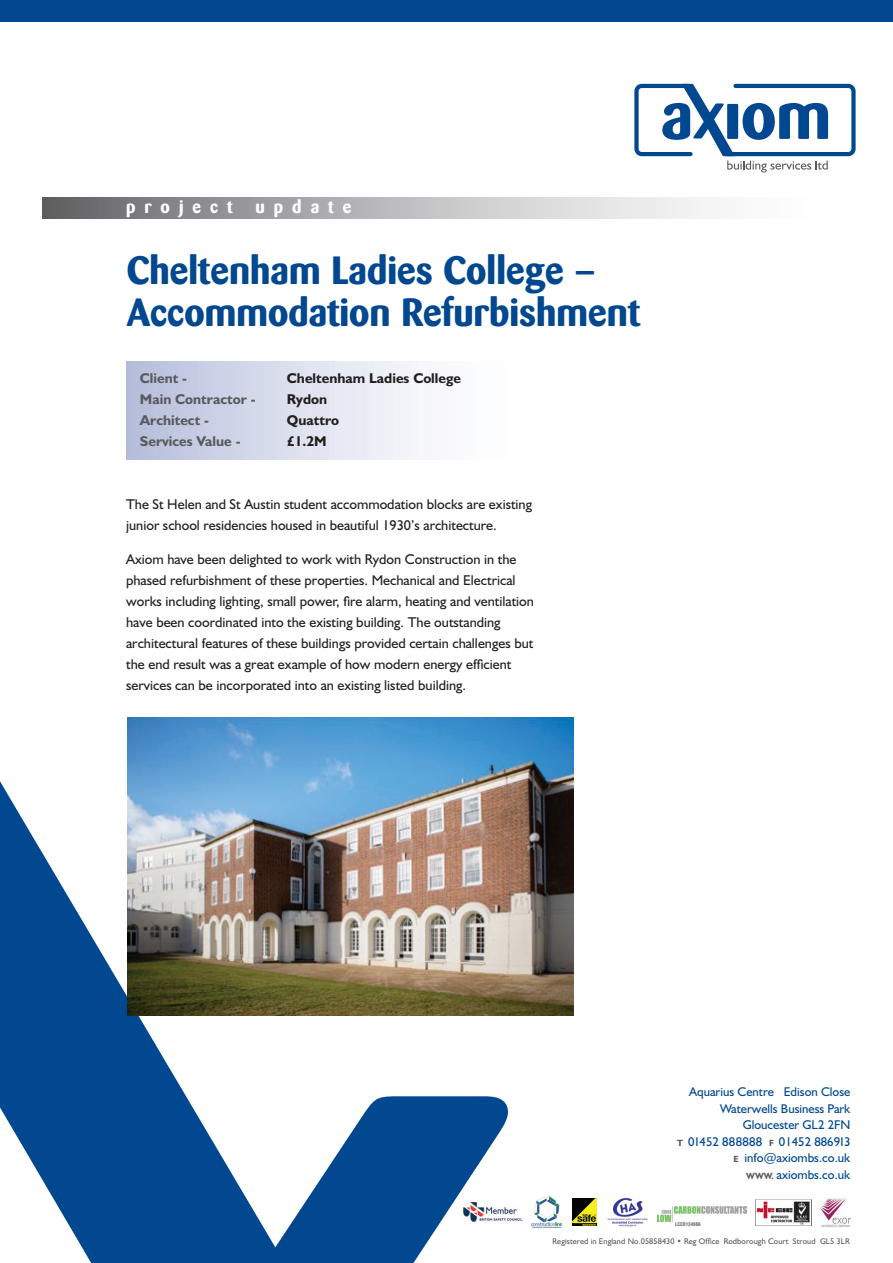
<style>
.page{position:relative;width:893px;height:1263px;background:#fff}
.page>*{position:absolute;margin:0;border:0;box-sizing:border-box;transform-origin:0 0}
.t1{font:700 39px/42px "Barmeno";color:#014890}
.t2{font:700 18px "Barmeno";letter-spacing:.5em;color:#fff}
.t3{font:14.25px/21px "Humanist 521 BT";color:#231f20}
.t4{font:700 14.25px "Humanist 521 BT";color:#5a5a5d}
.t5{font:700 14.25px "Humanist 521 BT";color:#231f20}
.t6{font:12.75px/16.5px "Humanist 521 BT";color:#014890;text-align:right}
.t7{font:8.25px "Humanist 521 BT";letter-spacing:.01em;color:#5a5a5d}
.t8{font:700 condensed 4.95px "Swiss 721 BT";color:#5a5a5d}
.s1{font-weight:700;font-size:9px;color:#5a5a5d}
</style>
<div class="page">
<svg style="left:43px;top:197px;width:669px;height:22px"></svg>
<svg style="left:634px;top:83px;width:222px;height:89px"></svg>
<svg style="left:0;top:781px;width:508px;height:482px;fill:#014890"></svg>
<div style="left:0;top:0;width:893px;height:21px;background:#014890"></div>
<img style="left:126px;top:717px;width:448px;height:299px">
<img style="left:755px;top:1199px;width:56px;height:26px">
<img style="left:607px;top:1197px;width:41px;height:30px">
<img style="left:531px;top:1196px;width:31px;height:31px">
<img style="left:820px;top:1198px;width:31px;height:29px">
<img style="left:462px;top:1201px;width:61px;height:22px">
<img style="left:572px;top:1198px;width:24px;height:27px">
<img style="left:658px;top:1206px;width:89px;height:15px">
<div style="left:126px;top:361px;width:406px;height:98px;background:linear-gradient(to right,#b9c1dd,#fff)"></div>
<p class="t2" style="left:126px;top:195px;width:108px">project</p>
<p class="t2" style="left:256px;top:195px;width:98px">update</p>
<p class="t1" style="left:127px;top:250px;width:515px">Cheltenham Ladies College –<br>Accommodation Refurbishment</p>
<p class="t4" style="left:140px;top:369px;width:49px">Client -</p>
<p class="t5" style="left:287px;top:369px;width:176px">Cheltenham Ladies College</p>
<p class="t4" style="left:140px;top:390px;width:117px">Main Contractor -</p>
<p class="t5" style="left:287px;top:390px;width:42px">Rydon</p>
<p class="t4" style="left:140px;top:411px;width:71px">Architect -</p>
<p class="t5" style="left:287px;top:411px;width:54px">Quattro</p>
<p class="t4" style="left:140px;top:432px;width:102px">Services Value -</p>
<p class="t5" style="left:287px;top:432px;width:41px">£1.2M</p>
<p class="t3" style="left:126px;top:494px;width:407px">The St Helen and St Austin student accommodation blocks are existing junior school residencies housed in beautiful 1930’s architecture.</p>
<p class="t3" style="left:126px;top:548px;width:409px">Axiom have been delighted to work with Rydon Construction in the phased refurbishment of these properties. Mechanical and Electrical works including lighting, small power, fire alarm, heating and ventilation have been coordinated into the existing building. The outstanding architectural features of these buildings provided certain challenges but the end result was a great example of how modern energy efficient services can be incorporated into an existing listed building.</p>
<p class="t6" style="left:677px;top:1083px;width:175px">Aquarius Centre Edison Close<br>Waterwells Business Park<br>Gloucester GL2 2FN<br><span class="s1">T</span> 01452 888888 <span class="s1">F</span> 01452 886913<br><span class="s1">E</span> info@axiombs.co.uk<br><span class="s1">WWW.</span> axiombs.co.uk</p>
<p class="t8" style="left:675px;top:1222px;width:27px">LCCD134966</p>
<p class="t7" style="left:553px;top:1236px;width:299px">Registered in England No.05858430 • Reg Office Rodborough Court Stroud GL5 3LR</p>
</div>
